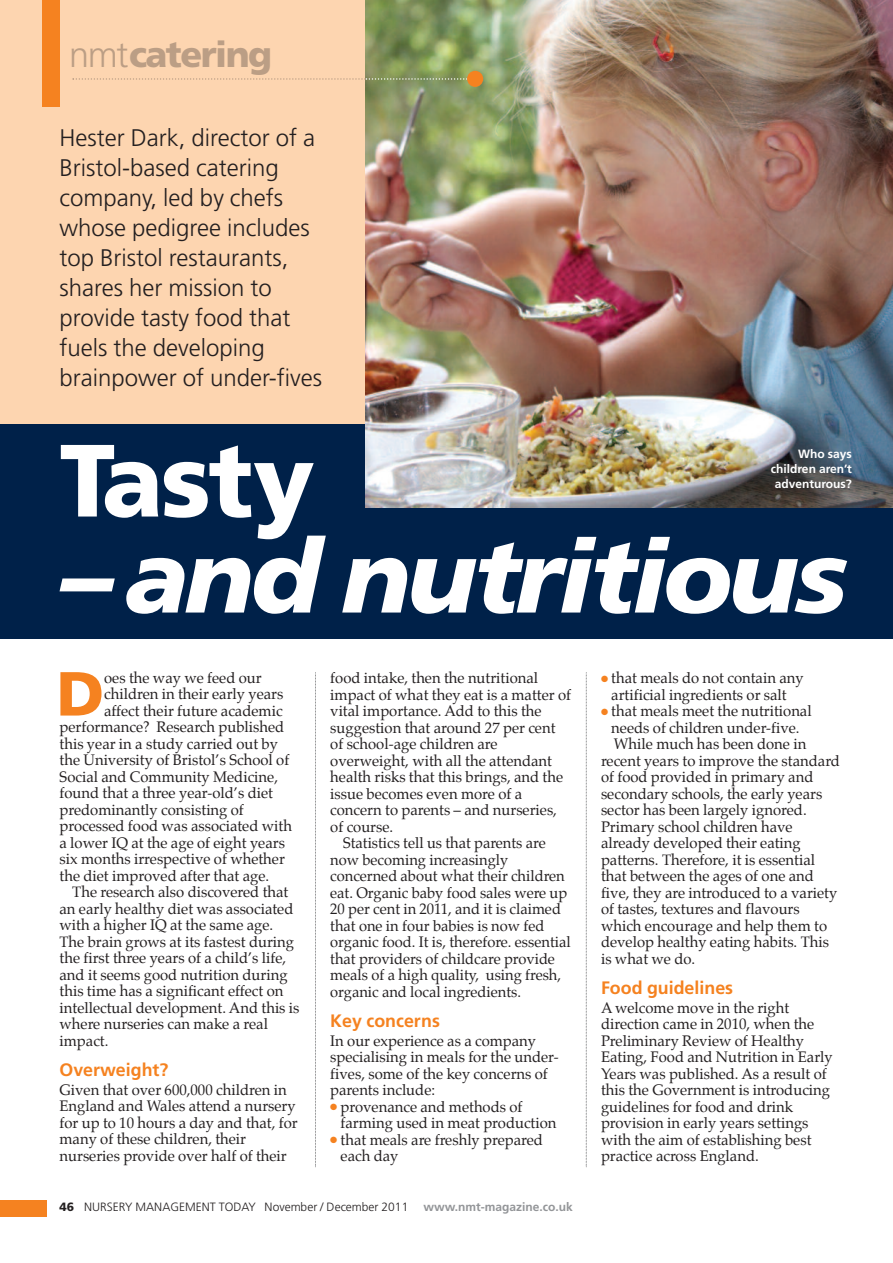
<style>
.page{position:relative;width:893px;height:1263px;background:#fff}
.page>*{position:absolute;margin:0;border:0;box-sizing:border-box;transform-origin:0 0}
.t1{font:italic 900 102.6px "Frutiger";letter-spacing:-.035em;color:#fff}
.t2{font:900 102.6px "Frutiger";letter-spacing:-.025em;color:#fff}
.t3{font:900 62.1px "Frutiger";color:#f58220}
.t4{font:900 36px "Frutiger";letter-spacing:-.045em;color:#bb9e85}
.t5{font:300 24px/30px "Frutiger";color:#231f20}
.t6{font:700 18px "Frutiger";color:#f58220}
.t7{font:15px/16.5px "Palatino";color:#231f20}
.t8{font:300 12px "Frutiger";color:#231f20}
.t9{font:700 12px/15px "Frutiger";color:#fff;text-align:right}
.s1{font-weight:300}
.s2{color:#f58220}
.s3{font-weight:900}
.s4{font-weight:700;color:#939598}
</style>
<div class="page">
<div style="left:0;top:0;width:893px;height:425px;background:#fdd5b0"></div>
<div style="left:0;top:425px;width:893px;height:214px;background:#002149"></div>
<img style="left:366px;top:0;width:527px;height:507px">
<div style="left:43px;top:0;width:17px;height:106px;background:#f58220"></div>
<div style="left:0;top:1200px;width:47px;height:17px;background:#f58220"></div>
<svg style="left:73px;top:78px;width:394px;height:2px"></svg>
<div style="left:467px;top:71px;width:16px;height:16px;background:#f58220;border-radius:50%"></div>
<svg style="left:315px;top:672px;width:1px;height:495px"></svg>
<svg style="left:586px;top:672px;width:1px;height:495px"></svg>
<h3 class="t4" style="left:69px;top:40px;width:205px"><span class="s1">nmt</span>catering</h3>
<h3 class="t5" style="left:60px;top:124px;width:264px">Hester Dark, director of a<br>Bristol-based catering company, led by chefs whose pedigree includes top Bristol restaurants, shares her mission to provide tasty food that fuels the developing brainpower of under-fives</h3>
<h1 class="t2" style="left:60px;top:440px;width:256px">Tasty</h1>
<h1 class="t1" style="left:60px;top:536px;width:789px">– and nutritious</h1>
<p class="t9" style="left:771px;top:448px;width:83px">Who says children aren’t adventurous?</p>
<h2 class="t3" style="left:56px;top:669px;width:49px">D</h2>
<p class="t7" style="left:104px;top:670px;width:159px">oes the way we feed our</p>
<p class="t7" style="left:104px;top:687px;width:181px">children in their early years</p>
<p class="t7" style="left:104px;top:703px;width:180px">affect their future academic</p>
<p class="t7" style="left:60px;top:720px;width:226px">performance? Research published</p>
<p class="t7" style="left:60px;top:736px;width:220px">this year in a study carried out by</p>
<p class="t7" style="left:60px;top:753px;width:231px">the University of Bristol’s School of</p>
<p class="t7" style="left:60px;top:769px;width:220px">Social and Community Medicine,</p>
<p class="t7" style="left:60px;top:786px;width:215px">found that a three year-old’s diet</p>
<p class="t7" style="left:60px;top:802px;width:186px">predominantly consisting of</p>
<p class="t7" style="left:60px;top:819px;width:234px">processed food was associated with</p>
<p class="t7" style="left:60px;top:835px;width:227px">a lower IQ at the age of eight years</p>
<p class="t7" style="left:60px;top:852px;width:227px">six months irrespective of whether</p>
<p class="t7" style="left:60px;top:868px;width:211px">the diet improved after that age.</p>
<p class="t7" style="left:72px;top:885px;width:218px">The research also discovered that</p>
<p class="t7" style="left:60px;top:901px;width:235px">an early healthy diet was associated</p>
<p class="t7" style="left:60px;top:918px;width:215px">with a higher IQ at the same age.</p>
<p class="t7" style="left:60px;top:934px;width:236px">The brain grows at its fastest during</p>
<p class="t7" style="left:60px;top:951px;width:228px">the first three years of a child’s life,</p>
<p class="t7" style="left:60px;top:967px;width:230px">and it seems good nutrition during</p>
<p class="t7" style="left:60px;top:984px;width:225px">this time has a significant effect on</p>
<p class="t7" style="left:60px;top:1000px;width:242px">intellectual development. And this is</p>
<p class="t7" style="left:60px;top:1017px;width:210px">where nurseries can make a real</p>
<p class="t7" style="left:60px;top:1033px;width:50px">impact.</p>
<p class="t6" style="left:60px;top:1063px;width:110px">Overweight?</p>
<p class="t7" style="left:60px;top:1082px;width:240px">Given that over 600,000 children in England and Wales attend a nursery for up to 10 hours a day and that, for many of these children, their nurseries provide over half of their</p>
<p class="t7" style="left:330px;top:671px;width:209px">food intake, then the nutritional</p>
<p class="t7" style="left:330px;top:687px;width:242px">impact of what they eat is a matter of</p>
<p class="t7" style="left:330px;top:704px;width:213px">vital importance. Add to this the</p>
<p class="t7" style="left:330px;top:720px;width:227px">suggestion that around 27 per cent</p>
<p class="t7" style="left:330px;top:737px;width:169px">of school-age children are</p>
<p class="t7" style="left:330px;top:753px;width:223px">overweight, with all the attendant</p>
<p class="t7" style="left:330px;top:770px;width:234px">health risks that this brings, and the</p>
<p class="t7" style="left:330px;top:786px;width:193px">issue becomes even more of a</p>
<p class="t7" style="left:330px;top:803px;width:228px">concern to parents – and nurseries,</p>
<p class="t7" style="left:330px;top:819px;width:65px">of course.</p>
<p class="t7" style="left:343px;top:836px;width:204px">Statistics tell us that parents are</p>
<p class="t7" style="left:330px;top:852px;width:180px">now becoming increasingly</p>
<p class="t7" style="left:330px;top:869px;width:236px">concerned about what their children</p>
<p class="t7" style="left:330px;top:885px;width:239px">eat. Organic baby food sales were up</p>
<p class="t7" style="left:330px;top:902px;width:232px">20 per cent in 2011, and it is claimed</p>
<p class="t7" style="left:330px;top:918px;width:216px">that one in four babies is now fed</p>
<p class="t7" style="left:330px;top:935px;width:242px">organic food. It is, therefore. essential</p>
<p class="t7" style="left:330px;top:951px;width:226px">that providers of childcare provide</p>
<p class="t7" style="left:330px;top:968px;width:232px">meals of a high quality, using fresh,</p>
<p class="t7" style="left:330px;top:984px;width:192px">organic and local ingredients.</p>
<p class="t6" style="left:330px;top:1014px;width:111px">Key concerns</p>
<p class="t7" style="left:330px;top:1033px;width:230px">In our experience as a company specialising in meals for the under&shy;fives, some of the key concerns of parents include:</p>
<p class="t7" style="left:341px;top:1099px;width:217px;text-indent:-10px"><span class="s2">●</span> provenance and methods of farming used in meat production</p>
<p class="t7" style="left:341px;top:1132px;width:204px;text-indent:-10px"><span class="s2">●</span> that meals are freshly prepared each day</p>
<p class="t8" style="left:60px;top:1202px;width:515px"><span class="s3">46</span> NURSERY MANAGEMENT TODAY November / December 2011 <span class="s4">www.nmt-magazine.co.uk</span></p>
<p class="t7" style="left:601px;top:671px;width:204px;text-align:center"><span class="s2">●</span> that meals do not contain any artificial ingredients or salt</p>
<p class="t7" style="left:601px;top:704px;width:212px"><span class="s2">●</span> that meals meet the nutritional</p>
<p class="t7" style="left:611px;top:720px;width:190px">needs of children under-five.</p>
<p class="t7" style="left:614px;top:737px;width:194px">While much has been done in</p>
<p class="t7" style="left:601px;top:753px;width:240px">recent years to improve the standard</p>
<p class="t7" style="left:601px;top:770px;width:214px">of food provided in primary and</p>
<p class="t7" style="left:601px;top:786px;width:223px">secondary schools, the early years</p>
<p class="t7" style="left:601px;top:803px;width:207px">sector has been largely ignored.</p>
<p class="t7" style="left:601px;top:819px;width:193px">Primary school children have</p>
<p class="t7" style="left:601px;top:836px;width:201px">already developed their eating</p>
<p class="t7" style="left:601px;top:852px;width:216px">patterns. Therefore, it is essential</p>
<p class="t7" style="left:601px;top:869px;width:214px">that between the ages of one and</p>
<p class="t7" style="left:601px;top:885px;width:238px">five, they are introduced to a variety</p>
<p class="t7" style="left:601px;top:902px;width:200px">of tastes, textures and flavours</p>
<p class="t7" style="left:601px;top:918px;width:228px">which encourage and help them to</p>
<p class="t7" style="left:601px;top:935px;width:230px">develop healthy eating habits. This</p>
<p class="t7" style="left:601px;top:951px;width:96px">is what we do.</p>
<p class="t6" style="left:601px;top:981px;width:134px">Food guidelines</p>
<p class="t7" style="left:601px;top:1000px;width:233px">A welcome move in the right direction came in 2010, when the<br>Preliminary Review of Healthy<br>Eating, Food and Nutrition in Early<br>Years was published. As a result of this the Government is introducing guidelines for food and drink provision in early years settings with the aim of establishing best practice across England.</p>
</div>
